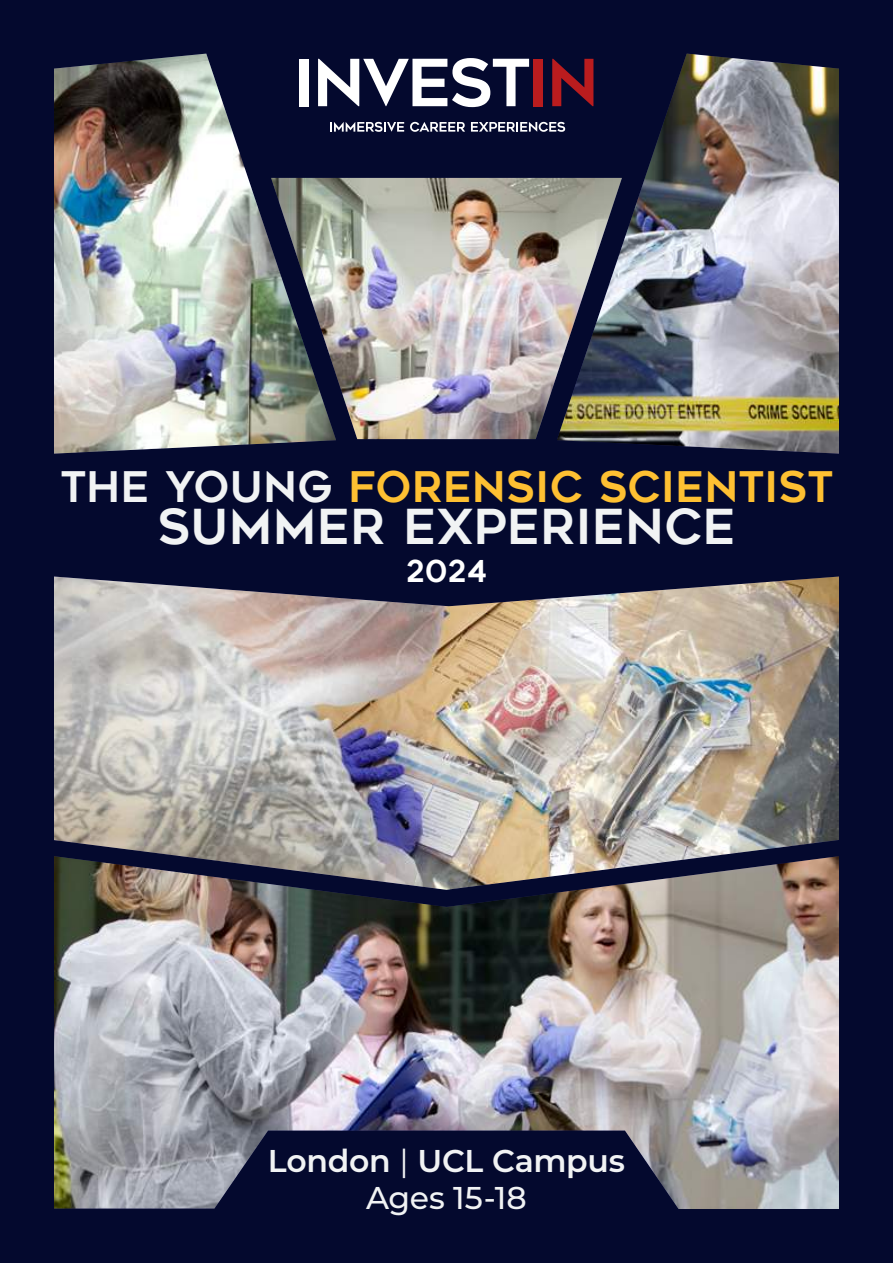
<style>
.page{position:relative;width:893px;height:1263px;background:#04092e}
.page>*{position:absolute;margin:0;border:0;box-sizing:border-box;transform-origin:0 0}
.t1{font:48px "Geometos";letter-spacing:.015em;color:#f1f3f4}
.t2{font:42px "Geometos";letter-spacing:.01em;color:#fec032}
.t3{font:600 31.5px/36.6px "Montserrat";letter-spacing:-.01em;color:#f1f3f4;text-align:center}
.t4{font:30px "Geometos";color:#fff}
.s1{color:#f1f3f4}
.s2{font-weight:400}
.s3{font-weight:500}
</style>
<div class="page">
<svg style="left:336px;top:122px;width:221px;height:10px"></svg>
<svg style="left:336px;top:58px;width:221px;height:49px"></svg>
<img style="left:54px;top:54px;width:282px;height:400px">
<img style="left:557px;top:54px;width:282px;height:400px">
<img style="left:271px;top:178px;width:351px;height:261px">
<img style="left:54px;top:576px;width:785px;height:280px">
<img style="left:54px;top:856px;width:785px;height:353px">
<p class="t2" style="left:60px;top:463px;width:775px"><span class="s1">THE YOUNG</span> FORENSIC SCIENTIST</p>
<p class="t1" style="left:157px;top:500px;width:580px">SUMMER EXPERIENCE</p>
<p class="t4" style="left:406px;top:554px;width:83px">2024</p>
<p class="t3" style="left:268px;top:1141px;width:359px">London <span class="s2">|</span> UCL Campus<br><span class="s3">Ages 15-18</span></p>
</div>
